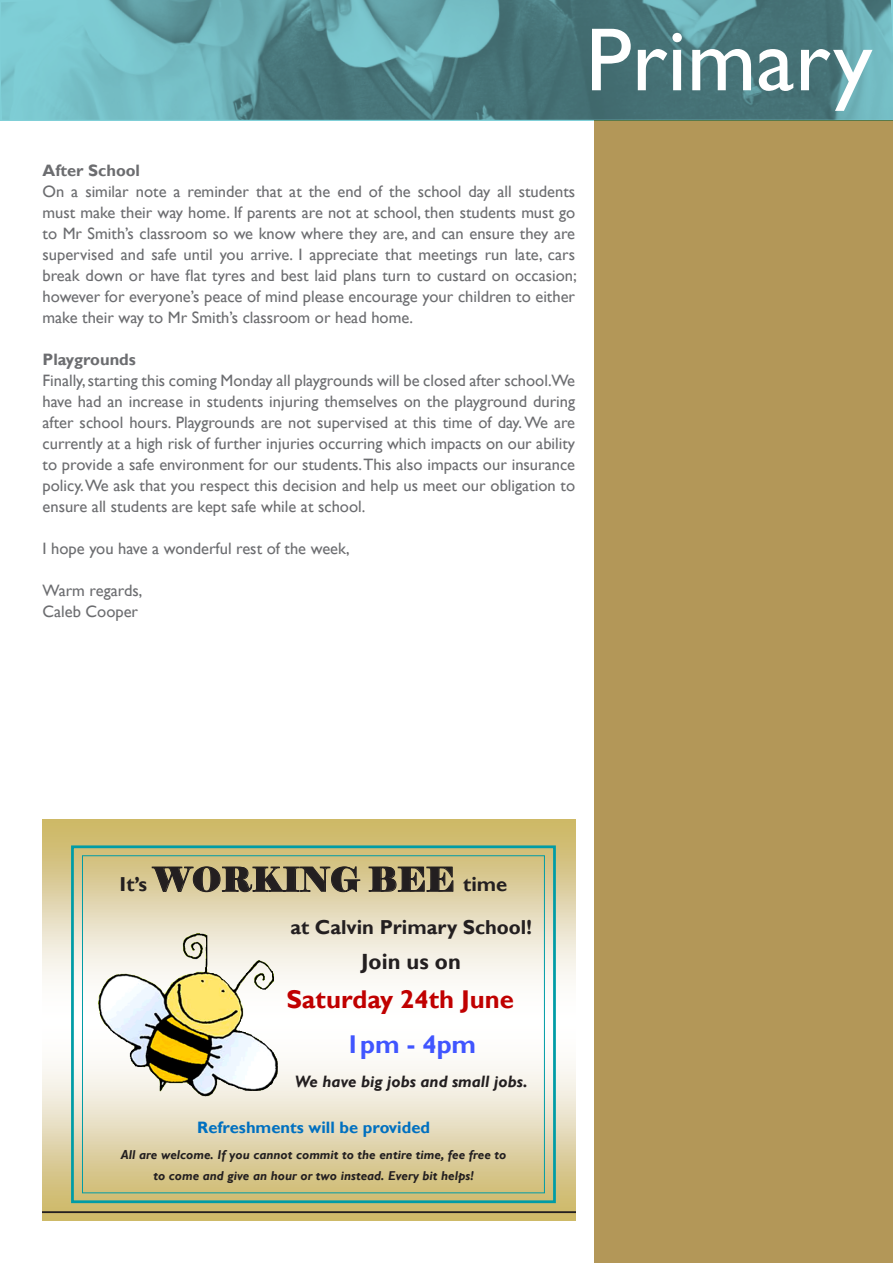
<style>
.page{position:relative;width:893px;height:1263px;background:#fff}
.page>*{position:absolute;margin:0;border:0;box-sizing:border-box;transform-origin:0 0}
.t1{font:90px "Gill Sans";color:#fff}
.t2{font:33px "Elephant";color:#231f20}
.t3{font:700 25.65px/44.5px "Gill Sans";color:#c00000}
.t4{font:700 22.05px "Gill Sans";color:#231f20}
.t5{font:700 20.25px "Gill Sans";color:#231f20}
.body{font:16.5px/21px "Gill Sans";color:#6c6d70;text-align:justify}
.t6{font:italic 700 16.5px "Gill Sans";color:#231f20}
.t7{font:700 16.5px "Gill Sans";color:#0070c0}
.body-2{font:700 16.5px "Gill Sans";color:#6c6d70}
.t8{font:italic 700 12.9px/20.4px "Gill Sans";color:#231f20;text-align:center}
.s1{font-family:"Gill Sans";font-weight:700;font-size:20.25px}
.s2{color:#4055ff}
.s3{font-style:normal}
</style>
<div class="page">
<div style="left:594px;top:120px;width:299px;height:1143px;background:#b39758"></div>
<svg style="left:0;top:0;width:893px;height:120px;background:#5b949a"></svg>
<svg style="left:43px;top:819px;width:532px;height:401px"></svg>
<div style="left:71px;top:845px;width:485px;height:358px;border:3px solid #009ca6"></div>
<div style="left:82px;top:855px;width:463px;height:338px;border:1px solid #009ca6"></div>
<svg style="left:151px;top:866px;width:210px;height:27px;background:#b5a87d"></svg>
<svg style="left:368px;top:866px;width:86px;height:26px;background:#ac9f77"></svg>
<img style="left:94px;top:933px;width:184px;height:164px">
<hr style="left:43px;top:1211px;width:532px;height:2px;background:#231f20">
<p class="t1" style="left:586px;top:8px;width:288px">Primary</p>
<p class="body-2" style="left:43px;top:160px;width:99px">After School</p>
<p class="body" style="left:43px;top:181px;width:536px">On a similar note a reminder that at the end of the school day all students must make their way home. If parents are not at school, then students must go to Mr Smith’s classroom so we know where they are, and can ensure they are supervised and safe until you arrive. I appreciate that meetings run late, cars break down or have flat tyres and best laid plans turn to custard on occasion; however for everyone’s peace of mind please encourage your children to either make their way to Mr Smith’s classroom or head home.</p>
<p class="body-2" style="left:43px;top:349px;width:95px">Playgrounds</p>
<p class="body" style="left:43px;top:370px;width:534px">Finally, starting this coming Monday all playgrounds will be closed after school.We have had an increase in students injuring themselves on the playground during after school hours. Playgrounds are not supervised at this time of day. We are currently at a high risk of further injuries occurring which impacts on our ability to provide a safe environment for our students. This also impacts our insurance policy. We ask that you respect this decision and help us meet our obligation to ensure all students are kept safe while at school.</p>
<p class="body" style="left:43px;top:538px;width:309px">I hope you have a wonderful rest of the week,</p>
<p class="body" style="left:43px;top:580px;width:101px">Warm regards,</p>
<p class="body" style="left:43px;top:601px;width:97px">Caleb Cooper</p>
<p class="t2" style="left:120px;top:859px;width:389px"><span class="s1">It’s</span> WORKING BEE <span class="s1">time</span></p>
<p class="t5" style="left:290px;top:915px;width:243px">at Calvin Primary School!</p>
<p class="t4" style="left:361px;top:948px;width:101px">Join us on</p>
<p class="t3" style="left:346px;top:978px;width:169px;text-indent:-60px">Saturday 24th June<br><span class="s2">1pm - 4pm</span></p>
<p class="t6" style="left:295px;top:1072px;width:234px">We have big jobs and small jobs<span class="s3">.</span></p>
<p class="t7" style="left:197px;top:1117px;width:234px">Refreshments will be provided</p>
<p class="t8" style="left:121px;top:1145px;width:387px">All are welcome. If you cannot commit to the entire time, fee free to to come and give an hour or two instead. Every bit helps!</p>
</div>
